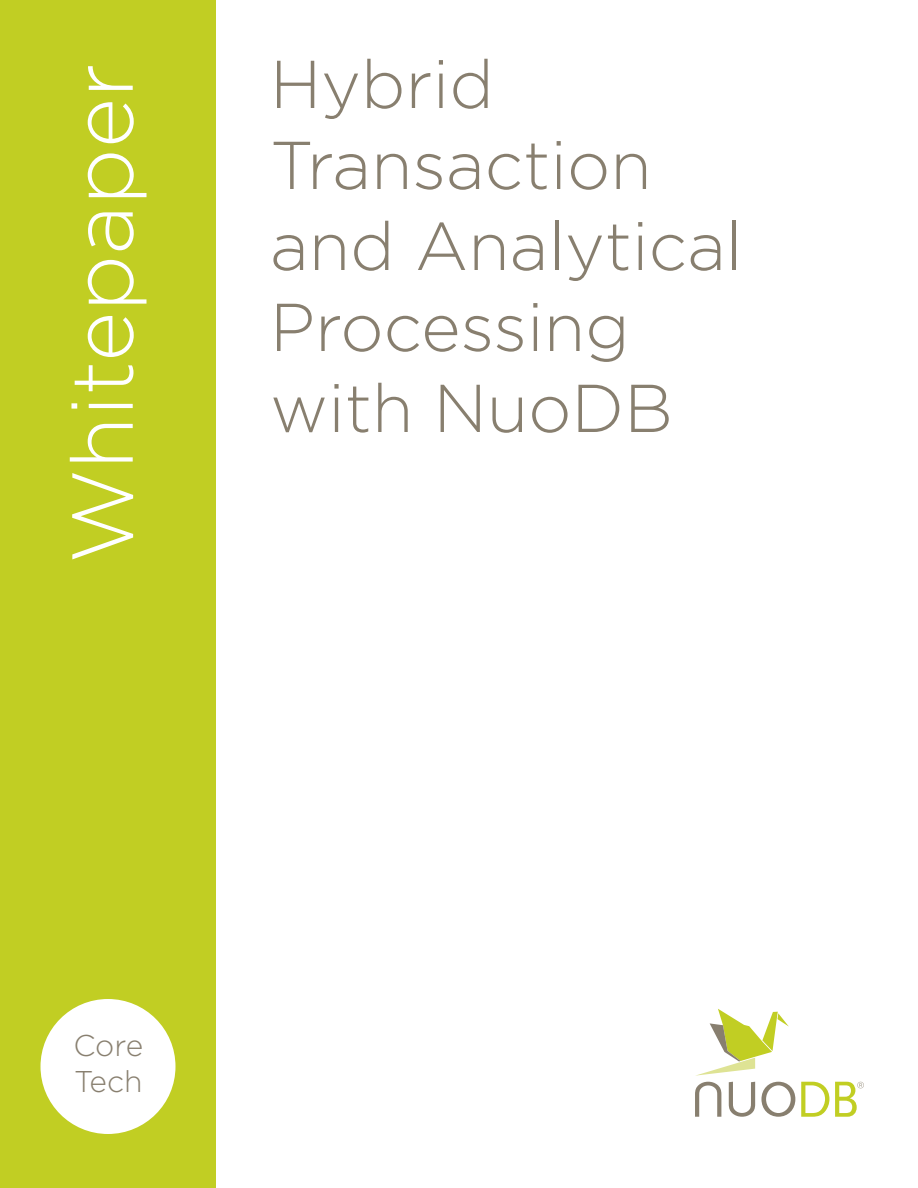
<style>
.page{position:relative;width:918px;height:1188px;background:#fff}
.page>*{position:absolute;margin:0;border:0;box-sizing:border-box;transform-origin:0 0}
.t1{font:300 86.25px "Gotham";color:#fff}
.t2{font:300 67.5px/81px "Gotham";color:#887f6f}
.t3{font:300 30px/36px "Gotham";letter-spacing:-.005em;color:#887f6f}
</style>
<div class="page">
<div style="left:0;top:0;width:216px;height:1188px;background:#c1ce23"></div>
<svg style="left:729px;top:1082px;width:26px;height:35px"></svg>
<svg style="left:695px;top:1082px;width:26px;height:35px"></svg>
<svg style="left:761px;top:1082px;width:34px;height:35px"></svg>
<svg style="left:801px;top:1082px;width:28px;height:35px"></svg>
<svg style="left:696px;top:1009px;width:93px;height:67px"></svg>
<svg style="left:835px;top:1082px;width:29px;height:35px"></svg>
<div style="left:40px;top:999px;width:136px;height:135px;background:#fff;border-radius:50%"></div>
<p class="t1" style="left:48px;top:564px;width:502px;rotate:-90deg">Whitepaper</p>
<p class="t2" style="left:270px;top:42px;width:474px">Hybrid<br>Transaction and Analytical<br>Processing with NuoDB</p>
<p class="t3" style="left:73px;top:1027px;width:71px">Core<br>Tech</p>
</div>
